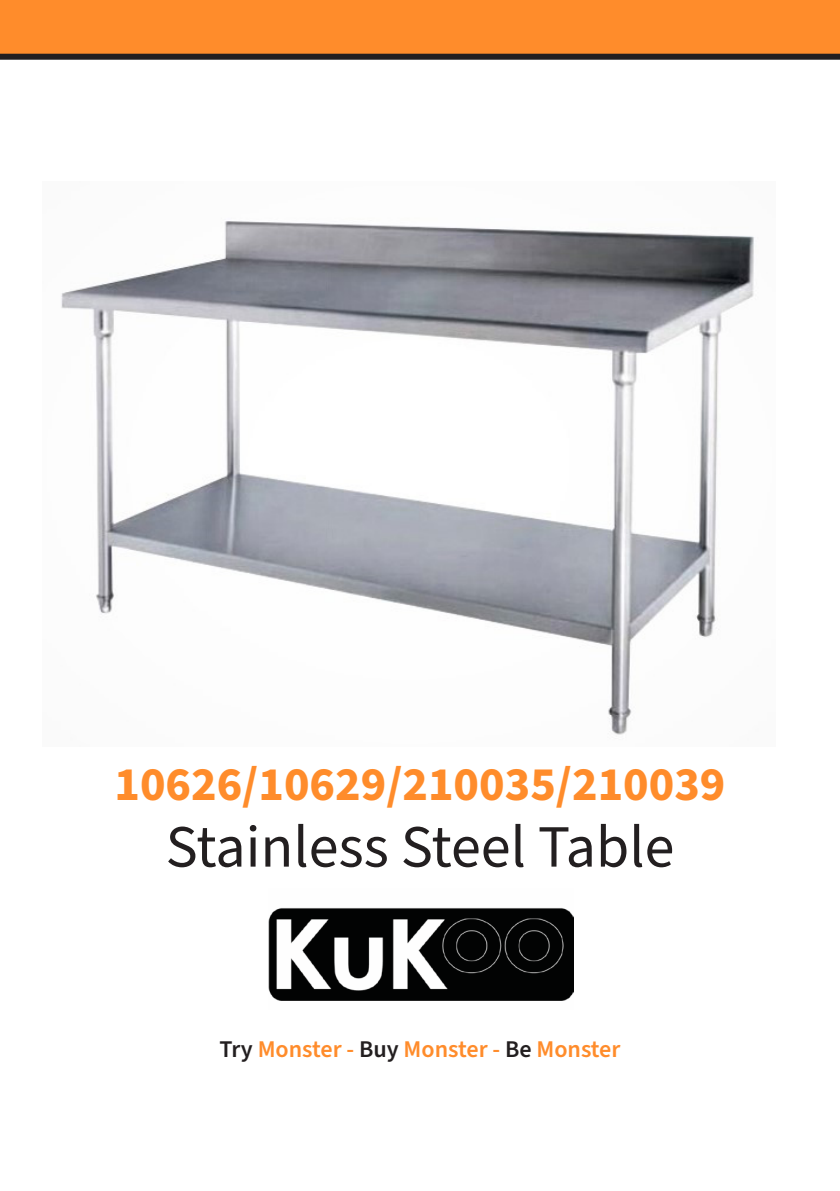
<style>
.page{position:relative;width:840px;height:1191px;background:#fff}
.page>*{position:absolute;margin:0;border:0;box-sizing:border-box;transform-origin:0 0}
.t1{font:60px "Source Sans Pro";color:#231f20}
.t2{font:700 48px "Source Sans Pro";color:#ff8c2b}
.t3{font:600 24px "Source Sans Pro";color:#ff8c2b}
.s1{color:#231f20}
</style>
<div class="page">
<div style="left:0;top:0;width:839px;height:57px;background:#ff8c2b"></div>
<div style="left:0;top:54px;width:839px;height:6px;background:#231f20"></div>
<img style="left:268px;top:908px;width:305px;height:93px">
<img style="left:61px;top:221px;width:693px;height:514px">
<p class="t2" style="left:114px;top:752px;width:612px">10626/10629/210035/210039</p>
<p class="t1" style="left:165px;top:806px;width:510px">Stainless Steel Table</p>
<p class="t3" style="left:219px;top:1032px;width:402px"><span class="s1">Try</span> Monster - <span class="s1">Buy</span> Monster - <span class="s1">Be</span> Monster</p>
</div>
